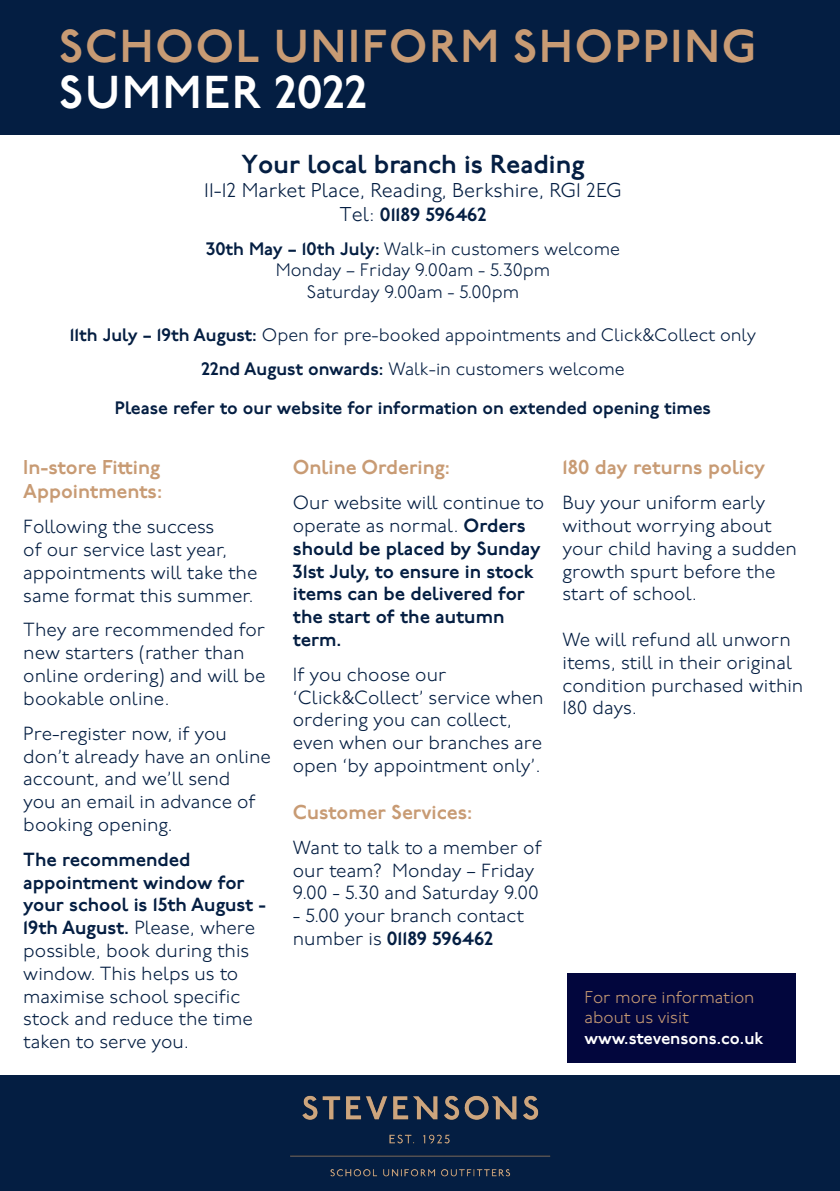
<style>
.page{position:relative;width:840px;height:1191px;background:#fff}
.page>*{position:absolute;margin:0;border:0;box-sizing:border-box;transform-origin:0 0}
.t1{font:46px "P22 Underground Pro Demi";letter-spacing:.04em;color:#c89b74}
.t2{font:46px "P22 Underground Pro Demi";letter-spacing:.04em;color:#fff}
.t3{font:26px "P22 Underground Pro Demi";color:#041e42}
.t4{font:20px/24px "P22 Underground Pro Demi";color:#c89b74}
.t5{font:300 20px "P22 Underground Pro";color:#041e42}
.t6{font:300 19px/22.8px "P22 Underground Pro";color:#041e42}
.t7{font:19px/22.8px "P22 Underground Pro Demi";color:#041e42}
.t8{font:300 18px "P22 Underground Pro";color:#041e42}
.t9{font:18px "P22 Underground Pro Demi";color:#041e42}
.t10{font:300 17px/20.4px "P22 Underground Pro";color:#c89b74}
.s1{font-family:"P22 Underground Pro";font-weight:300;font-size:20px}
.s2{font-family:"P22 Underground Pro Demi";font-weight:400}
.s3{font-family:"P22 Underground Pro";font-weight:300}
.s4{font-family:"P22 Underground Pro Demi";font-weight:400;color:#fff}
</style>
<div class="page">
<div style="left:0;top:0;width:839px;height:135px;background:#041e42"></div>
<div style="left:0;top:1075px;width:839px;height:116px;background:#041e42"></div>
<img style="left:290px;top:1095px;width:261px;height:82px">
<div style="left:567px;top:973px;width:228px;height:89px;background:#02063d"></div>
<p class="t1" style="left:59px;top:13px;width:698px">SCHOOL UNIFORM SHOPPING</p>
<p class="t2" style="left:59px;top:59px;width:309px">SUMMER 2022</p>
<p class="t3" style="left:241px;top:145px;width:344px">Your local branch is Reading</p>
<p class="t5" style="left:204px;top:176px;width:418px">11-12 Market Place, Reading, Berkshire, RG1 2EG</p>
<p class="t7" style="left:339px;top:203px;width:148px"><span class="s1">Tel:</span> 01189 596462</p>
<p class="t8" style="left:206px;top:236px;width:415px"><span class="s2">30th May – 10th July:</span> Walk-in customers welcome</p>
<p class="t8" style="left:275px;top:257px;width:276px">Monday – Friday 9.00am - 5.30pm</p>
<p class="t8" style="left:307px;top:279px;width:214px">Saturday 9.00am - 5.00pm</p>
<p class="t8" style="left:70px;top:322px;width:687px"><span class="s2">11th July – 19th August:</span> Open for pre-booked appointments and Click&amp;Collect only</p>
<p class="t8" style="left:201px;top:356px;width:424px"><span class="s2">22nd August onwards:</span> Walk-in customers welcome</p>
<p class="t9" style="left:115px;top:395px;width:597px">Please refer to our website for information on extended opening times</p>
<p class="t4" style="left:23px;top:455px;width:140px">In-store Fitting<br>Appointments:</p>
<p class="t6" style="left:23px;top:515px;width:235px">Following the success<br>of our service last year, appointments will take the same format this summer.</p>
<p class="t6" style="left:23px;top:618px;width:243px">They are recommended for new starters (rather than online ordering) and will be bookable online.</p>
<p class="t6" style="left:23px;top:721px;width:249px">Pre-register now, if you don’t already have an online account, and we’ll send<br>you an email in advance of booking opening.</p>
<p class="t6" style="left:23px;top:847px;width:244px"><span class="s2">The recommended appointment window for your school is 15th August -<br>19th August.</span> Please, where possible, book during this window. This helps us to maximise school specific stock and reduce the time taken to serve you.</p>
<p class="t4" style="left:293px;top:455px;width:158px">Online Ordering:</p>
<p class="t7" style="left:293px;top:491px;width:253px"><span class="s3">Our website will continue to operate as normal.</span> Orders should be placed by Sunday<br>31st July, to ensure in stock items can be delivered for the start of the autumn term.</p>
<p class="t6" style="left:293px;top:662px;width:252px">If you choose our ‘Click&amp;Collect’ service when ordering you can collect, even when our branches are open ‘by appointment only’.</p>
<p class="t4" style="left:293px;top:800px;width:181px">Customer Services:</p>
<p class="t6" style="left:293px;top:835px;width:250px">Want to talk to a member of our team? Monday – Friday<br>9.00 - 5.30 and Saturday 9.00</p>
<p class="t6" style="left:293px;top:903px;width:232px">- 5.00 your branch contact number is <span class="s2">01189 596462</span></p>
<p class="t4" style="left:562px;top:455px;width:204px">180 day returns policy</p>
<p class="t6" style="left:562px;top:490px;width:236px">Buy your uniform early without worrying about your child having a sudden growth spurt before the start of school.</p>
<p class="t6" style="left:562px;top:627px;width:242px">We will refund all unworn items, still in their original condition purchased within<br>180 days.</p>
<p class="t10" style="left:584px;top:986px;width:180px">For more information about us visit <span class="s4">www.stevensons.co.uk</span></p>
</div>
